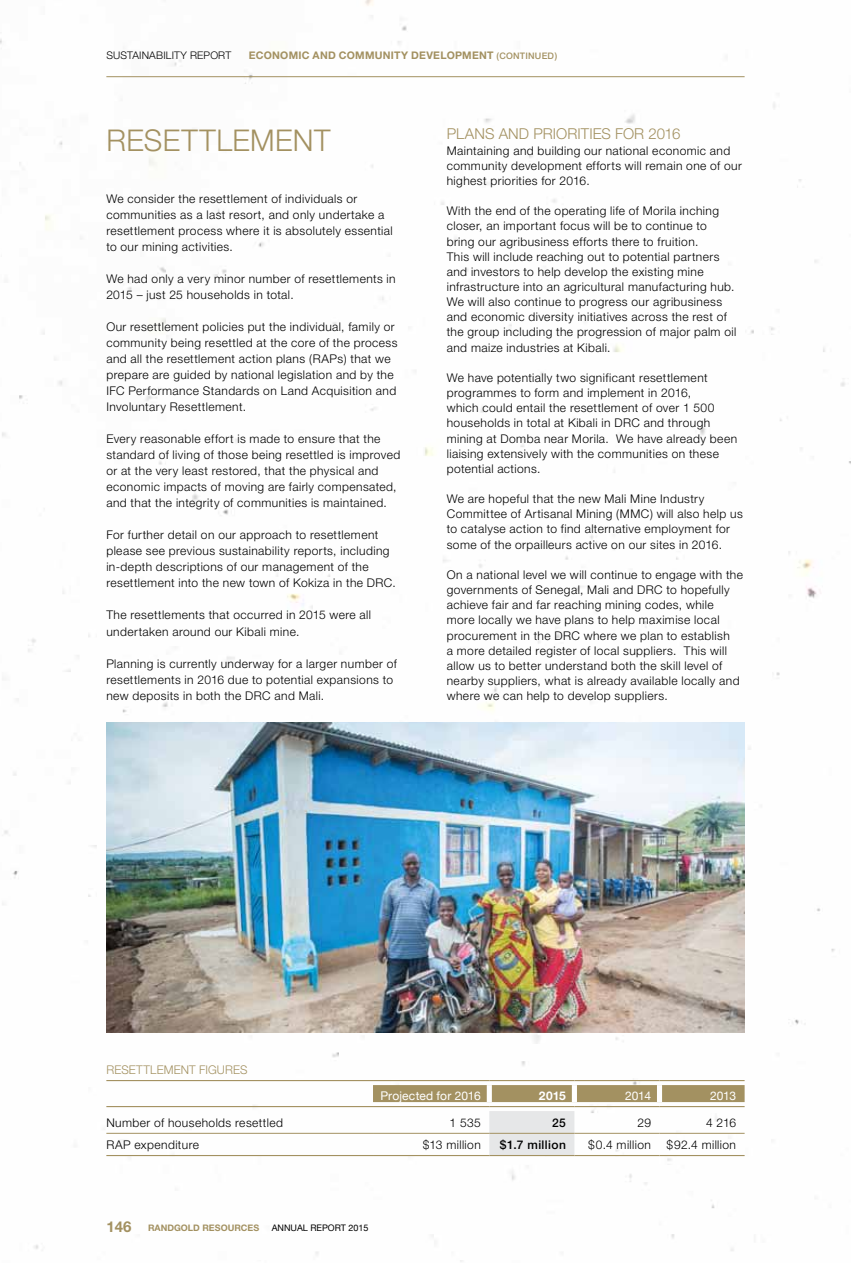
<style>
.page{position:relative;width:851px;height:1263px;background:#fff}
.page>*{position:absolute;margin:0;border:0;box-sizing:border-box;transform-origin:0 0}
.t1{font:300 30px "Helvetica Neue";color:#a39161}
.t2{font:300 15px "Helvetica Neue";color:#a39161}
.t3{font:300 12px/15.1px "Helvetica Neue";letter-spacing:.035em;color:#000}
.t4{font:12px "Helvetica Neue";color:#fff}
.t5{font:300 12px "Helvetica Neue";letter-spacing:.015em;color:#a39161}
.t6{font:500 12px "Helvetica Neue";color:#000}
.t7{font:700 12px "Helvetica Neue";color:#fff}
.t8{font:700 10.5px "Helvetica Neue";letter-spacing:.025em;color:#a39161}
.t9{font:300 10.5px "Helvetica Neue";letter-spacing:.02em;color:#000}
.t10{font:700 9px "Helvetica Neue";color:#a39161}
.t11{font:9px "Helvetica Neue";color:#000}
.s1{font-weight:500;font-size:9px}
.s2{font-size:15px}
</style>
<div class="page">
<img style="left:0;top:0;width:850px;height:1262px">
<div style="left:373px;top:1085px;width:371px;height:17px;background:#a39161"></div>
<div style="left:489px;top:1111px;width:85px;height:44px;background:#e6e7e8"></div>
<hr style="left:106px;top:1080px;width:267px;height:1px;background:#a39161">
<hr style="left:373px;top:1080px;width:116px;height:1px;background:#a39161">
<hr style="left:489px;top:1080px;width:85px;height:1px;background:#a39161">
<hr style="left:574px;top:1080px;width:85px;height:1px;background:#a39161">
<hr style="left:659px;top:1080px;width:85px;height:1px;background:#a39161">
<hr style="left:106px;top:1106px;width:267px;height:1px;background:#a39161">
<hr style="left:373px;top:1106px;width:116px;height:1px;background:#a39161">
<hr style="left:489px;top:1106px;width:85px;height:1px;background:#a39161">
<hr style="left:574px;top:1106px;width:85px;height:1px;background:#a39161">
<hr style="left:659px;top:1106px;width:85px;height:1px;background:#a39161">
<div style="left:486px;top:1085px;width:6px;height:17px;background:#fff"></div>
<div style="left:571px;top:1085px;width:6px;height:17px;background:#fff"></div>
<div style="left:657px;top:1085px;width:5px;height:17px;background:#fff"></div>
<hr style="left:106px;top:1133px;width:267px;height:1px;background:#a39161">
<hr style="left:373px;top:1133px;width:116px;height:1px;background:#a39161">
<hr style="left:489px;top:1133px;width:85px;height:1px;background:#a39161">
<hr style="left:574px;top:1133px;width:85px;height:1px;background:#a39161">
<hr style="left:659px;top:1133px;width:85px;height:1px;background:#a39161">
<hr style="left:106px;top:1155px;width:267px;height:1px;background:#a39161">
<hr style="left:373px;top:1155px;width:116px;height:1px;background:#a39161">
<hr style="left:489px;top:1155px;width:85px;height:1px;background:#a39161">
<hr style="left:574px;top:1155px;width:85px;height:1px;background:#a39161">
<hr style="left:659px;top:1155px;width:85px;height:1px;background:#a39161">
<img style="left:106px;top:723px;width:638px;height:310px">
<hr style="left:106px;top:76px;width:638px;height:1px;background:#a39161">
<p class="t9" style="left:106px;top:49px;width:33px">Sustainabili</p>
<p class="t9" style="left:174px;top:49px;width:24px">ty rep</p>
<p class="t9" style="left:210px;top:49px;width:22px">ort</p>
<p class="t8" style="left:249px;top:49px;width:310px">ECONOMIC AND COMM UNITY DEVELOPMENT <span class="s1">(CONTINUED)</span></p>
<h1 class="t1" style="left:106px;top:122px;width:39px">Rese</h1>
<h1 class="t1" style="left:181px;top:122px;width:55px">ttlemen</h1>
<h1 class="t1" style="left:314px;top:122px;width:18px">t</h1>
<p class="t3" style="left:106px;top:190px;width:288px;line-height:16px">We consider the resettlement of individuals or communities as a last resort, and only undertake a resettlement process where it is absolutely essential to our mining activities.</p>
<p class="t3" style="left:106px;top:270px;width:291px;line-height:16px">We had only a very minor number of resettlements in<br>2015 – just 25 households in total.</p>
<p class="t3" style="left:106px;top:318px;width:293px;line-height:16px">Our resettlement policies put the individual, family or community being resettled at the core of the process and all the resettlement action plans (RAPs) that we prepare are guided by national legislation and by the IFC Performance Standards on Land Acquisition and Involuntary Resettlement.</p>
<p class="t3" style="left:106px;top:431px;width:295px;line-height:16px">Every reasonable effort is made to ensure that the standard of living of those being resettled is improved or at the very least restored, that the physical and economic impacts of moving are fairly compensated, and that the integrity of communities is maintained.</p>
<p class="t3" style="left:106px;top:527px;width:291px;line-height:16px">For further detail on our approach to resettlement please see previous sustainability reports, including in-depth descriptions of our management of the resettlement into the new town of Kokiza in the DRC.</p>
<p class="t3" style="left:106px;top:607px;width:266px;line-height:16px">The resettlements that occurred in 2015 were all undertaken around our Kibali mine.</p>
<p class="t3" style="left:106px;top:655px;width:292px;line-height:16px">Planning is currently underway for a larger number of resettlements in 2016 due to potential expansions to new deposits in both the DRC and Mali.</p>
<p class="t2" style="left:446px;top:125px;width:20px">Plans</p>
<p class="t2" style="left:498px;top:125px;width:12px">and</p>
<p class="t2" style="left:533px;top:125px;width:64px">priorities</p>
<p class="t2" style="left:615px;top:125px;width:67px">for 2016</p>
<p class="t3" style="left:446px;top:142px;width:296px">Maintaining and building our national economic and community development efforts will remain one of our highest priorities for 2016.</p>
<p class="t3" style="left:446px;top:203px;width:291px">With the end of the operating life of Morila inching closer, an important focus will be to continue to bring our agribusiness efforts there to fruition.<br>This will include reaching out to potential partners and investors to help develop the existing mine infrastructure into an agricultural manufacturing hub.<br>We will also continue to progress our agribusiness and economic diversity initiatives across the rest of the group including the progression of major palm oil and maize industries at Kibali.</p>
<p class="t3" style="left:446px;top:370px;width:292px">We have potentially two significant resettlement programmes to form and implement in 2016,<br>which could entail the resettlement of over 1 500 households in total at Kibali in DRC and through mining at Domba near Morila. We have already been liaising extensively with the communities on these potential actions.</p>
<p class="t3" style="left:446px;top:491px;width:297px">We are hopeful that the new Mali Mine Industry Committee of Artisanal Mining (MMC) will also help us to catalyse action to find alternative employment for some of the orpailleurs active on our sites in 2016.</p>
<p class="t3" style="left:446px;top:567px;width:298px">On a national level we will continue to engage with the governments of Senegal, Mali and DRC to hopefully achieve fair and far reaching mining codes, while more locally we have plans to help maximise local procurement in the DRC where we plan to establish<br>a more detailed register of local suppliers. This will allow us to better understand both the skill level of nearby suppliers, what is already available locally and where we can help to develop suppliers.</p>
<p class="t5" style="left:106px;top:1062px;width:16px">Rese</p>
<p class="t5" style="left:136px;top:1062px;width:23px">ttlemen</p>
<p class="t5" style="left:189px;top:1062px;width:45px">t figures</p>
<p class="t4" style="left:380px;top:1085px;width:102px">Projected for 2016</p>
<p class="t7" style="left:539px;top:1088px;width:28px">2015</p>
<p class="t4" style="left:625px;top:1085px;width:27px">2014</p>
<p class="t4" style="left:710px;top:1085px;width:28px">2013</p>
<p class="t3" style="left:106px;top:1115px;width:178px">Number of households resettled</p>
<p class="t3" style="left:449px;top:1115px;width:33px">1 535</p>
<p class="t6" style="left:552px;top:1115px;width:15px">25</p>
<p class="t3" style="left:637px;top:1115px;width:15px">29</p>
<p class="t3" style="left:706px;top:1115px;width:32px">4 216</p>
<p class="t3" style="left:106px;top:1137px;width:94px">RAP expenditure</p>
<p class="t3" style="left:422px;top:1137px;width:60px">$13 million</p>
<p class="t6" style="left:499px;top:1137px;width:68px">$1.7 MILLION</p>
<p class="t3" style="left:588px;top:1137px;width:64px">$0.4 million</p>
<p class="t3" style="left:666px;top:1137px;width:71px">$92.4 million</p>
<p class="t10" style="left:106px;top:1222px;width:154px"><span class="s2">146</span> RANDGOLD RESOURCES</p>
<p class="t11" style="left:272px;top:1220px;width:98px">ANNUAL REPORT 2015</p>
</div>
